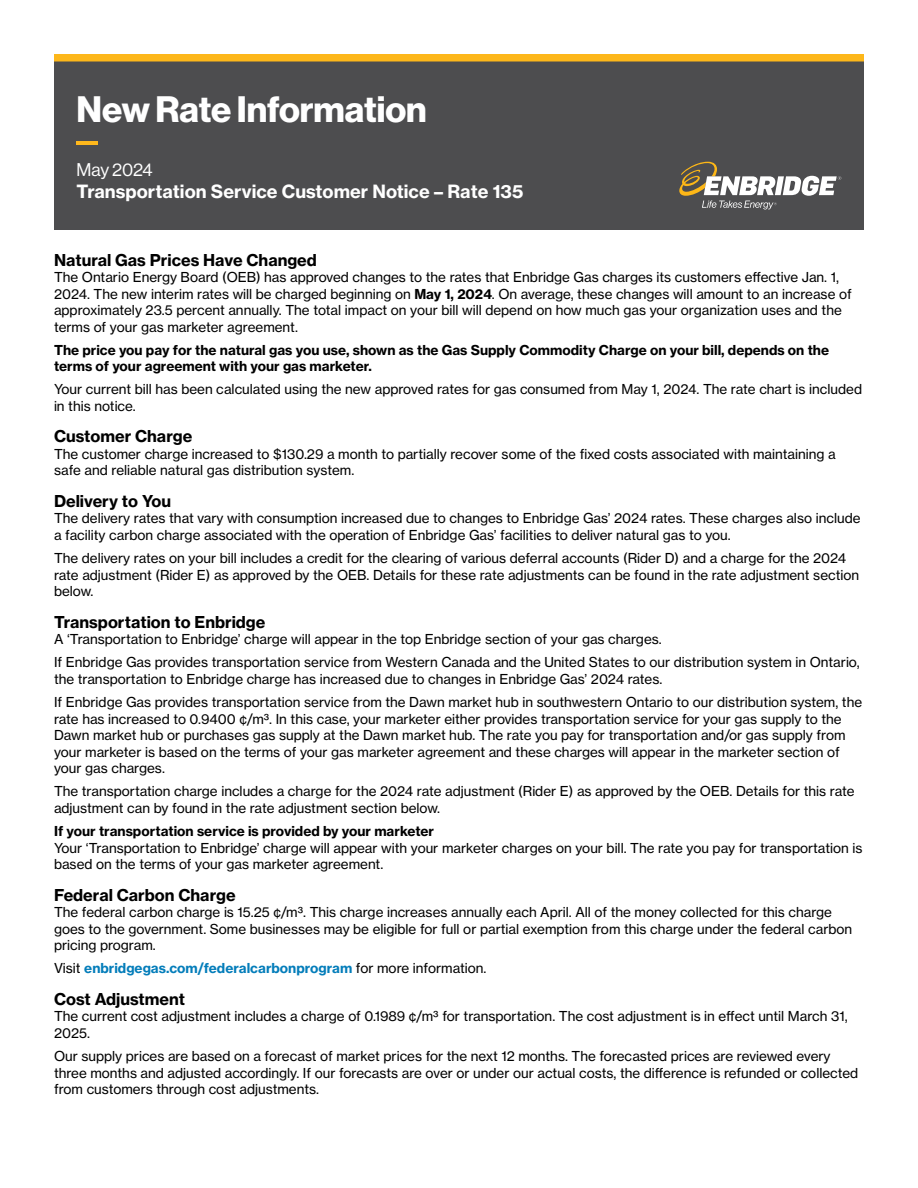
<style>
.page{position:relative;width:918px;height:1188px;background:#fff}
.page>*{position:absolute;margin:0;border:0;box-sizing:border-box;transform-origin:0 0}
.t1{font:36px "N Haas Grotesk DS Std 75 Bd";color:#fff}
.t2{font:18px "N Haas Grotesk TX Std 75 Bd";color:#fff}
.Date{font:18px "N Haas Grotesk DS Std 55 Rg";letter-spacing:-.005em;color:#fff}
.Heading{font:16.2px "N Haas Grotesk TX Std 75 Bd";color:#000}
.Body{font:13.5px/16.5px "N Haas Grotesk TX Std 55 Rg";color:#000}
.Body-2{font:13.5px/16.5px "N Haas Grotesk TX Std 75 Bd";color:#000}
.Body-3{font:13.5px "N Haas Grotesk TX Std 75 Bd";color:#047dba}
.s1{font-family:"N Haas Grotesk TX Std 75 Bd"}
.s2{font-family:"N Haas Grotesk TX Std 55 Rg";color:#000}
</style>
<div class="page">
<div style="left:54px;top:62px;width:810px;height:168px;background:#4d4d4f"></div>
<hr style="left:76px;top:141px;width:22px;height:4px;background:#ffb81c">
<svg style="left:679px;top:162px;width:162px;height:47px"></svg>
<div style="left:54px;top:54px;width:810px;height:8px;background:#fdb71a"></div>
<p class="t1" style="left:76px;top:88px;width:352px">New Rate Information</p>
<p class="Date" style="left:76px;top:160px;width:78px">May 2024</p>
<p class="t2" style="left:76px;top:180px;width:448px">Transportation Service Customer Notice – Rate 135</p>
<p class="Heading" style="left:54px;top:249px;width:264px">Natural Gas Prices Have Changed</p>
<p class="Body" style="left:54px;top:269px;width:799px">The Ontario Energy Board (OEB) has approved changes to the rates that Enbridge Gas charges its customers effective Jan. 1, 2024. The new interim rates will be charged beginning on <span class="s1">May 1, 2024</span>. On average, these changes will amount to an increase of approximately 23.5 percent annually. The total impact on your bill will depend on how much gas your organization uses and the terms of your gas marketer agreement.</p>
<p class="Body-2" style="left:54px;top:341px;width:777px">The price you pay for the natural gas you use, shown as the Gas Supply Commodity Charge on your bill, depends on the terms of your agreement with your gas marketer.</p>
<p class="Body" style="left:54px;top:381px;width:810px">Your current bill has been calculated using the new approved rates for gas consumed from May 1, 2024. The rate chart is included in this notice.</p>
<p class="Heading" style="left:54px;top:426px;width:140px">Customer Charge</p>
<p class="Body" style="left:54px;top:446px;width:783px">The customer charge increased to $130.29 a month to partially recover some of the fixed costs associated with maintaining a safe and reliable natural gas distribution system.</p>
<p class="Heading" style="left:54px;top:491px;width:119px">Delivery to You</p>
<p class="Body" style="left:54px;top:510px;width:808px">The delivery rates that vary with consumption increased due to changes to Enbridge Gas’ 2024 rates. These charges also include a facility carbon charge associated with the operation of Enbridge Gas’ facilities to deliver natural gas to you.</p>
<p class="Body" style="left:54px;top:550px;width:807px">The delivery rates on your bill includes a credit for the clearing of various deferral accounts (Rider D) and a charge for the 2024 rate adjustment (Rider E) as approved by the OEB. Details for these rate adjustments can be found in the rate adjustment section below.</p>
<p class="Heading" style="left:54px;top:611px;width:213px">Transportation to Enbridge</p>
<p class="Body" style="left:54px;top:631px;width:609px">A ‘Transportation to Enbridge’ charge will appear in the top Enbridge section of your gas charges.</p>
<p class="Body" style="left:54px;top:654px;width:807px">If Enbridge Gas provides transportation service from Western Canada and the United States to our distribution system in Ontario, the transportation to Enbridge charge has increased due to changes in Enbridge Gas’ 2024 rates.</p>
<p class="Body" style="left:54px;top:694px;width:810px">If Enbridge Gas provides transportation service from the Dawn market hub in southwestern Ontario to our distribution system, the rate has increased to 0.9400 ¢/m³. In this case, your marketer either provides transportation service for your gas supply to the Dawn market hub or purchases gas supply at the Dawn market hub. The rate you pay for transportation and/or gas supply from your marketer is based on the terms of your gas marketer agreement and these charges will appear in the marketer section of your gas charges.</p>
<p class="Body" style="left:54px;top:783px;width:802px">The transportation charge includes a charge for the 2024 rate adjustment (Rider E) as approved by the OEB. Details for this rate adjustment can by found in the rate adjustment section below.</p>
<p class="Body-2" style="left:54px;top:823px;width:382px">If your transportation service is provided by your marketer</p>
<p class="Body" style="left:54px;top:839px;width:810px">Your ‘Transportation to Enbridge’ charge will appear with your marketer charges on your bill. The rate you pay for transportation is based on the terms of your gas marketer agreement.</p>
<p class="Heading" style="left:54px;top:884px;width:183px">Federal Carbon Charge</p>
<p class="Body" style="left:54px;top:904px;width:800px">The federal carbon charge is 15.25 ¢/m³. This charge increases annually each April. All of the money collected for this charge goes to the government. Some businesses may be eligible for full or partial exemption from this charge under the federal carbon pricing program.</p>
<p class="Body-3" style="left:54px;top:960px;width:434px"><span class="s2">Visit</span> enbridgegas.com/federalcarbonprogram <span class="s2">for more information.</span></p>
<p class="Heading" style="left:54px;top:989px;width:132px">Cost Adjustment</p>
<p class="Body" style="left:54px;top:1008px;width:795px">The current cost adjustment includes a charge of 0.1989 ¢/m³ for transportation. The cost adjustment is in effect until March 31,<br>2025.</p>
<p class="Body" style="left:54px;top:1048px;width:806px">Our supply prices are based on a forecast of market prices for the next 12 months. The forecasted prices are reviewed every three months and adjusted accordingly. If our forecasts are over or under our actual costs, the difference is refunded or collected from customers through cost adjustments.</p>
</div>
